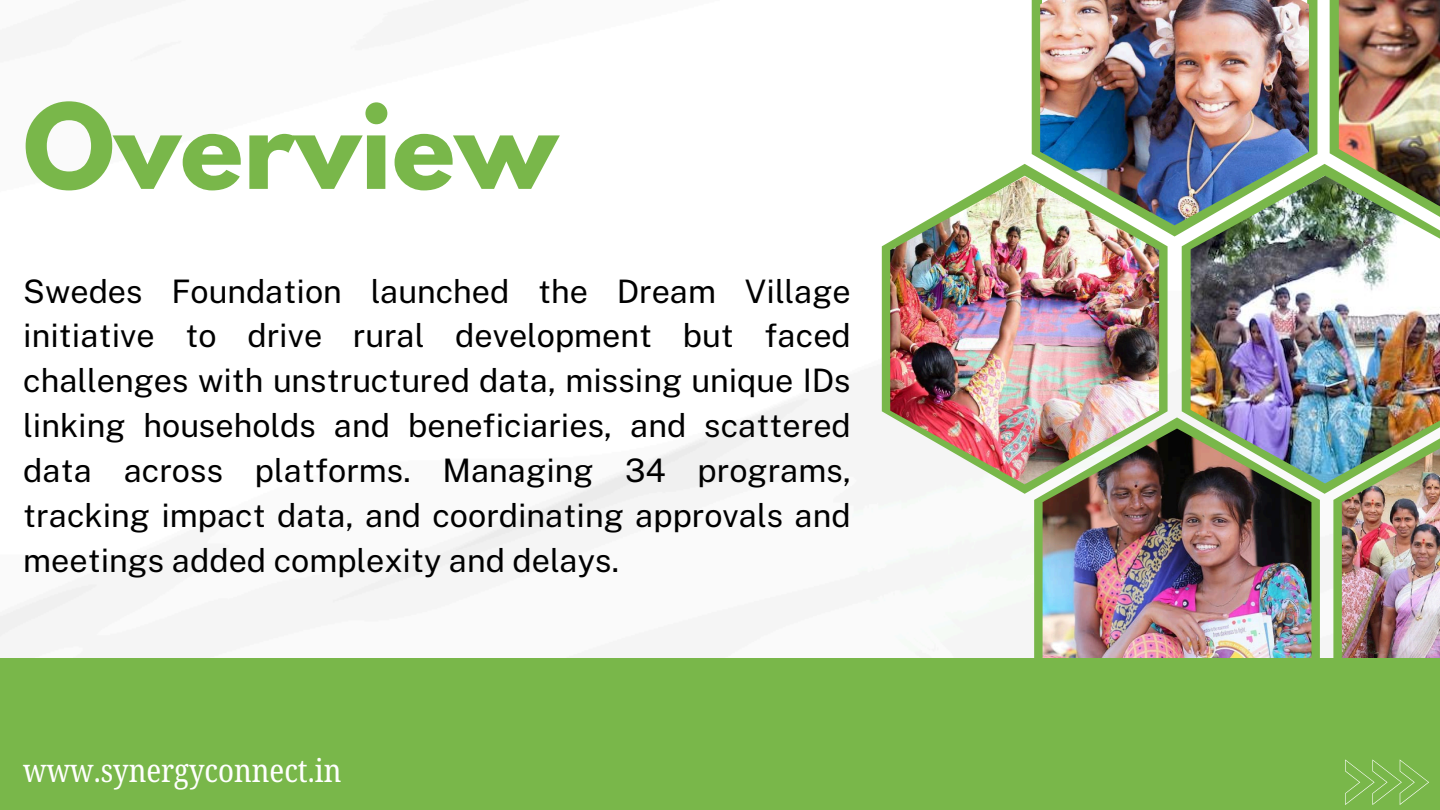
<style>
.page{position:relative;width:1440px;height:810px;background:#fff}
.page>*{position:absolute;margin:0;border:0;box-sizing:border-box;transform-origin:0 0}
.t1{font:700 104.2px "League Spartan";color:#79b74a}
.t2{font:32.4px/44.9px "Public Sans";color:#000;text-align:justify}
.t3{font:32px "Noto Serif Ethiopic Condensed";color:#fff}
</style>
<div class="page">
<div style="left:1032px;top:0;width:285px;height:237px;background:#79b74a"></div>
<svg style="left:882px;top:164px;width:286px;height:330px"></svg>
<svg style="left:1182px;top:164px;width:151px;height:330px;fill:#79b74a"></svg>
<svg style="left:1034px;top:417px;width:286px;height:241px;fill:#79b74a"></svg>
<img style="left:1040px;top:0;width:269px;height:225px">
<img style="left:890px;top:177px;width:269px;height:307px">
<img style="left:1191px;top:176px;width:249px;height:307px">
<img style="left:1043px;top:429px;width:268px;height:229px">
<div style="left:0;top:658px;width:1440px;height:152px;background:#79b74a"></div>
<svg style="left:1330px;top:0;width:9px;height:236px"></svg>
<img style="left:1339px;top:0;width:101px;height:252px">
<img style="left:1333px;top:417px;width:107px;height:388px">
<p class="t1" style="left:23px;top:95px;width:536px">Overview</p>
<p class="t2" style="left:23px;top:268px;width:829px">Swedes Foundation launched the Dream Village initiative to drive rural development but faced challenges with unstructured data, missing unique IDs linking households and beneficiaries, and scattered data across platforms. Managing 34 programs, tracking impact data, and coordinating approvals and meetings added complexity and delays.</p>
<p class="t3" style="left:23px;top:748px;width:320px">www.synergyconnect.in</p>
</div>
